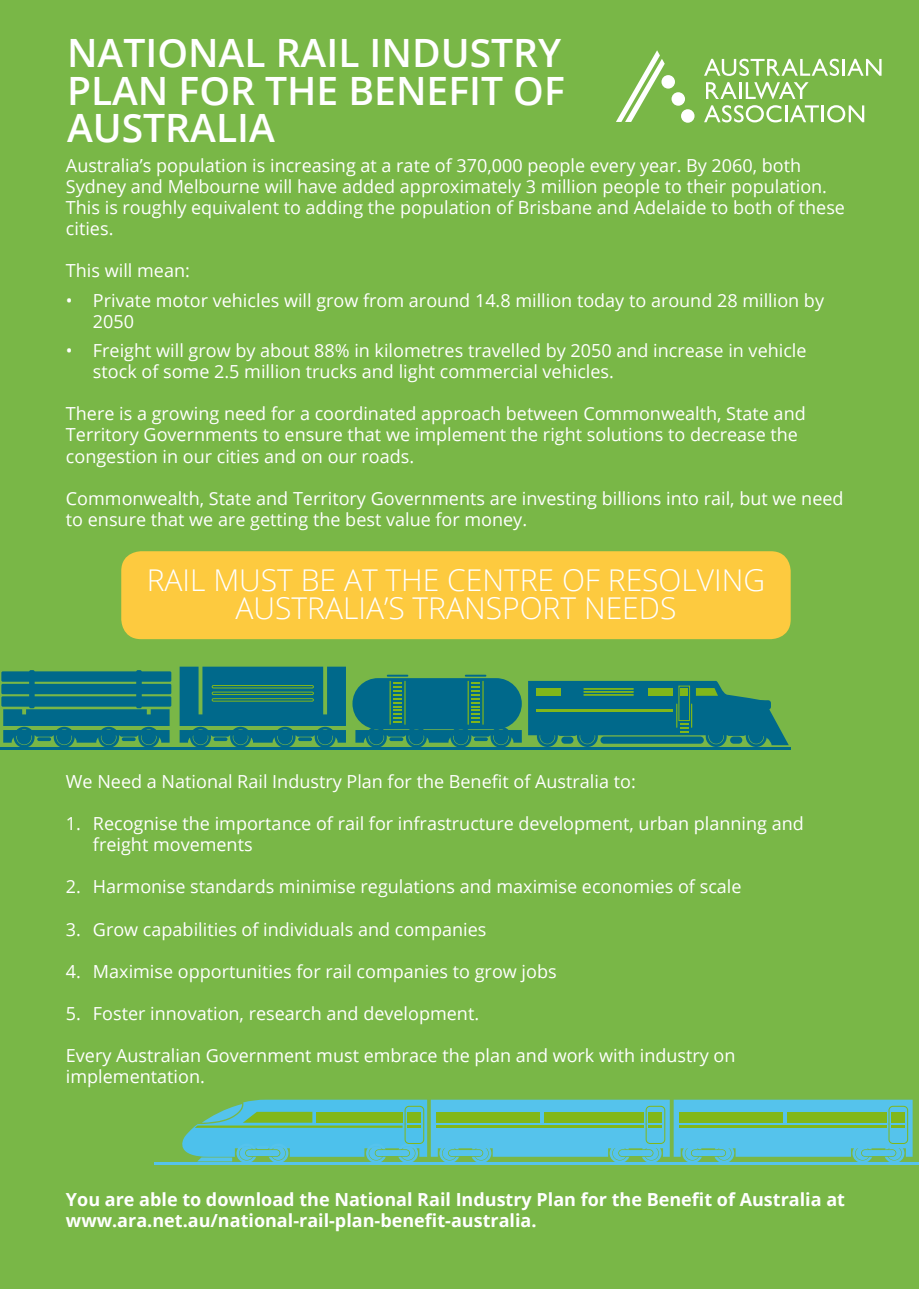
<style>
.page{position:relative;width:919px;height:1289px;background:#fff}
.page>*{position:absolute;margin:0;border:0;box-sizing:border-box;transform-origin:0 0}
.t1{font:600 39px/37.5px "Open Sans";color:#fff;text-align:justify}
.Text{font:300 30px/28.5px "Open Sans";color:#fff;text-align:center}
.Text-2{font:18px/21px "Open Sans";color:#fff}
.Text-3{font:700 18px/21px "Open Sans";color:#fff}
</style>
<div class="page">
<div style="left:0;top:0;width:918px;height:1288px;background:#79b747"></div>
<div style="left:121px;top:551px;width:669px;height:88px;background:#fdca3f;border-radius:20px"></div>
<svg style="left:182px;top:1099px;width:730px;height:63px;background:#60beaf"></svg>
<hr style="left:154px;top:1162px;width:764px;height:2px;background:#55c3ec">
<hr style="left:0;top:747px;width:790px;height:2px;background:#00698b">
<svg style="left:528px;top:681px;width:260px;height:66px"></svg>
<div style="left:600px;top:736px;width:103px;height:7px;background:#00698b;border-radius:4px"></div>
<div style="left:561px;top:736px;width:12px;height:7px;background:#00698b;border-radius:4px"></div>
<div style="left:730px;top:736px;width:12px;height:7px;background:#00698b;border-radius:4px"></div>
<hr style="left:536px;top:709px;width:136px;height:3px;background:#81b71a">
<div style="left:352px;top:678px;width:169px;height:51px;background:#00698b;border-radius:26px"></div>
<hr style="left:387px;top:674px;width:21px;height:2px;background:#00698b">
<hr style="left:465px;top:674px;width:21px;height:2px;background:#00698b">
<hr style="left:467px;top:680px;width:2px;height:44px;background:#81b71a">
<hr style="left:482px;top:680px;width:1px;height:44px;background:#81b71a">
<hr style="left:389px;top:680px;width:2px;height:44px;background:#81b71a">
<hr style="left:404px;top:680px;width:1px;height:44px;background:#81b71a">
<svg style="left:355px;top:682px;width:166px;height:65px"></svg>
<svg style="left:180px;top:666px;width:166px;height:81px;background:#127480"></svg>
<div style="left:212px;top:685px;width:102px;height:3px;border:1px solid #81b71a"></div>
<div style="left:212px;top:691px;width:102px;height:4px;border:1px solid #81b71a"></div>
<div style="left:212px;top:698px;width:102px;height:3px;border:1px solid #81b71a"></div>
<svg style="left:3px;top:709px;width:166px;height:38px"></svg>
<div style="left:1px;top:696px;width:170px;height:10px;background:#00698b"></div>
<div style="left:1px;top:684px;width:170px;height:10px;background:#00698b"></div>
<div style="left:1px;top:671px;width:170px;height:10px;background:#00698b"></div>
<div style="left:29px;top:670px;width:6px;height:38px;background:#00698b;border-radius:2px"></div>
<div style="left:136px;top:670px;width:6px;height:38px;background:#00698b;border-radius:2px"></div>
<svg style="left:616px;top:50px;width:48px;height:72px"></svg>
<div style="left:661px;top:75px;width:14px;height:14px;background:#fff;border-radius:50%"></div>
<div style="left:671px;top:92px;width:14px;height:14px;background:#fff;border-radius:50%"></div>
<div style="left:681px;top:109px;width:13px;height:14px;background:#fff;border-radius:50%"></div>
<svg style="left:704px;top:59px;width:177px;height:17px"></svg>
<svg style="left:706px;top:82px;width:102px;height:17px"></svg>
<svg style="left:704px;top:105px;width:160px;height:17px"></svg>
<p class="t1" style="left:67px;top:33px;width:499px">NATIONAL RAIL INDUSTRY PLAN FOR THE BENEFIT OF AUSTRALIA</p>
<p class="Text-2" style="left:66px;top:154px;width:780px">Australia’s population is increasing at a rate of 370,000 people every year. By 2060, both Sydney and Melbourne will have added approximately 3 million people to their population.<br>This is roughly equivalent to adding the population of Brisbane and Adelaide to both of these cities.</p>
<p class="Text-2" style="left:66px;top:260px;width:125px">This will mean:</p>
<p class="Text-2" style="left:93px;top:289px;width:732px;text-indent:-27px">• Private motor vehicles will grow from around 14.8 million today to around 28 million by<br>2050</p>
<p class="Text-2" style="left:93px;top:340px;width:715px;text-indent:-27px">• Freight will grow by about 88% in kilometres travelled by 2050 and increase in vehicle stock of some 2.5 million trucks and light commercial vehicles.</p>
<p class="Text-2" style="left:66px;top:403px;width:741px">There is a growing need for a coordinated approach between Commonwealth, State and<br>Territory Governments to ensure that we implement the right solutions to decrease the congestion in our cities and on our roads.</p>
<p class="Text-2" style="left:66px;top:487px;width:779px">Commonwealth, State and Territory Governments are investing billions into rail, but we need to ensure that we are getting the best value for money.</p>
<p class="Text" style="left:147px;top:564px;width:619px">RAIL MUST BE AT THE CENTRE OF RESOLVING<br>AUSTRALIA’S TRANSPORT NEEDS</p>
<p class="Text-2" style="left:66px;top:770px;width:571px">We Need a National Rail Industry Plan for the Benefit of Australia to:</p>
<p class="Text-2" style="left:93px;top:812px;width:712px;text-indent:-27px">1. Recognise the importance of rail for infrastructure development, urban planning and freight movements</p>
<p class="Text-2" style="left:66px;top:875px;width:677px">2. Harmonise standards minimise regulations and maximise economies of scale</p>
<p class="Text-2" style="left:66px;top:918px;width:422px">3. Grow capabilities of individuals and companies</p>
<p class="Text-2" style="left:66px;top:960px;width:492px">4. Maximise opportunities for rail companies to grow jobs</p>
<p class="Text-2" style="left:66px;top:1002px;width:414px">5. Foster innovation, research and development.</p>
<p class="Text-2" style="left:66px;top:1044px;width:671px">Every Australian Government must embrace the plan and work with industry on implementation.</p>
<p class="Text-3" style="left:66px;top:1188px;width:780px">You are able to download the National Rail Industry Plan for the Benefit of Australia at www.ara.net.au/national-rail-plan-benefit-australia.</p>
</div>
